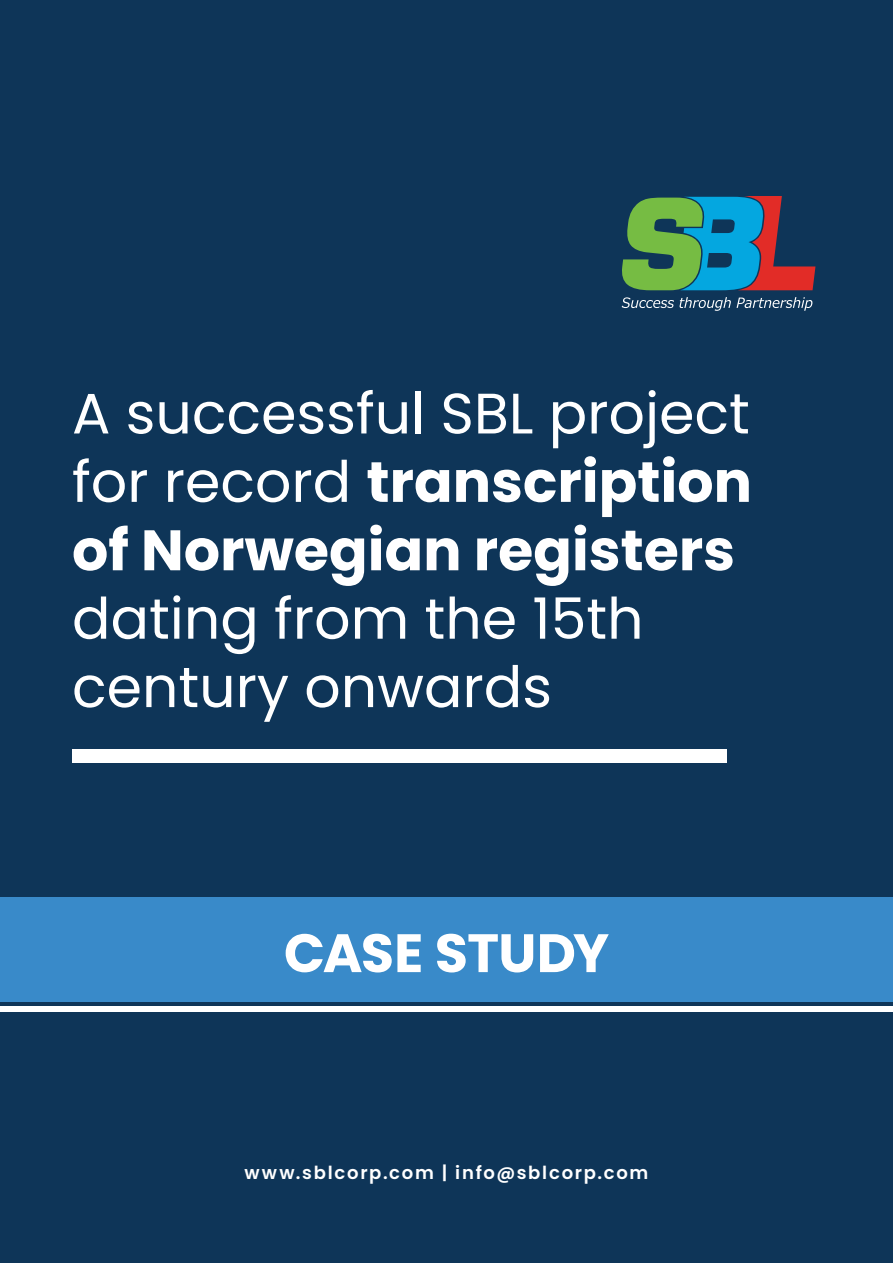
<style>
.page{position:relative;width:893px;height:1263px;background:#0e3558}
.page>*{position:absolute;margin:0;border:0;box-sizing:border-box;transform-origin:0 0}
.t1{font:57px/68.4px "Poppins";color:#fff}
.t2{font:700 57px "Poppins";color:#fff}
.t3{font:700 54px "Poppins";letter-spacing:-.015em;color:#fff}
.t4{font:600 18px "Poppins";letter-spacing:.095em;color:#fff}
.s1{font-weight:700}
</style>
<div class="page">
<div style="left:0;top:897px;width:893px;height:104px;background:#398ac9"></div>
<div style="left:72px;top:749px;width:655px;height:13px;background:#fff"></div>
<div style="left:0;top:1006px;width:893px;height:5px;background:#fff"></div>
<svg style="left:622px;top:297px;width:190px;height:14px"></svg>
<svg style="left:622px;top:196px;width:193px;height:94px"></svg>
<p class="t1" style="left:72px;top:380px;width:681px">A successful SBL project for record <span class="s1">transcription</span></p>
<p class="t2" style="left:72px;top:517px;width:664px">of Norwegian registers</p>
<p class="t1" style="left:72px;top:585px;width:573px">dating from the 15th century onwards</p>
<p class="t3" style="left:284px;top:922px;width:327px">CASE STUDY</p>
<p class="t4" style="left:244px;top:1162px;width:405px">www.sblcorp.com | info@sblcorp.com</p>
</div>
